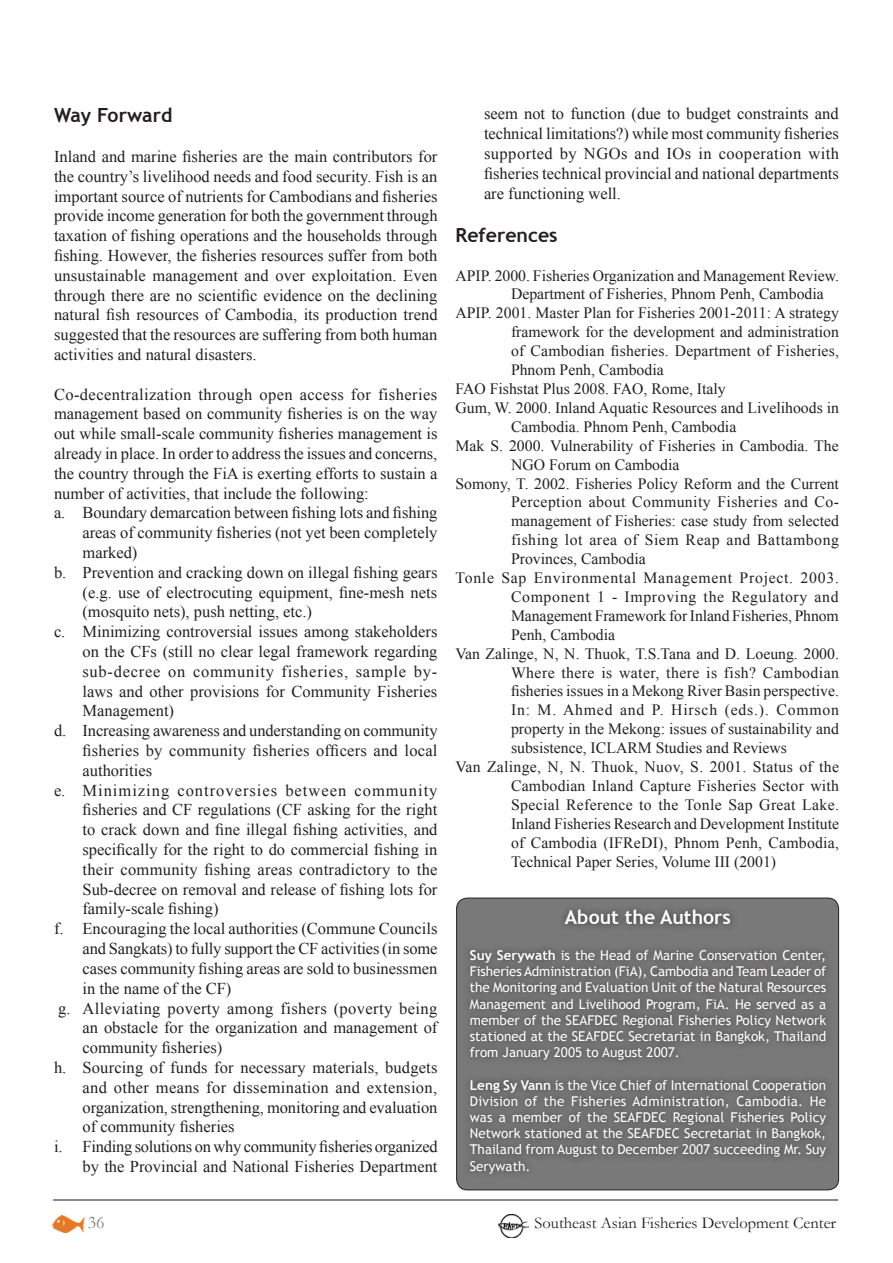
<style>
.page{position:relative;width:893px;height:1263px;background:#fff}
.page>*{position:absolute;margin:0;border:0;box-sizing:border-box;transform-origin:0 0}
.t1{font:700 19.5px "Trebuchet MS";color:#231f20}
.t2{font:700 19.5px "Trebuchet MS";color:#fff}
.t3{font:18px "Garamond";color:#808285}
.t4{font:16.5px/19.8px "Times New Roman";color:#231f20;text-align:justify}
.t5{font:16.5px "Times New Roman";letter-spacing:.025em;color:#231f20}
.t6{font:16.5px "Times New Roman";letter-spacing:.02em;color:#231f20}
.t7{font:16.5px "Times New Roman";letter-spacing:.06em;color:#231f20}
.t8{font:16.5px "Garamond";color:#231f20}
.t9{font:16.5px "Times New Roman";letter-spacing:.045em;color:#231f20}
.t10{font:15.75px "Times New Roman";color:#231f20}
.t11{font:15.75px "Times New Roman";letter-spacing:.02em;color:#231f20}
.t12{font:15.75px "Times New Roman";letter-spacing:.025em;color:#231f20}
.t13{font:15.75px "Times New Roman";letter-spacing:.045em;color:#231f20}
.t14{font:15.75px "Times New Roman";letter-spacing:.035em;color:#231f20}
.t15{font:15.75px "Times New Roman";letter-spacing:.04em;color:#231f20}
.t16{font:15.75px "Times New Roman";letter-spacing:.05em;color:#231f20}
.t17{font:13.5px/16.2px "Trebuchet MS";color:#fff;text-align:justify}
.s1{font-weight:700}
</style>
<div class="page">
<img style="left:53px;top:1216px;width:32px;height:16px">
<img style="left:498px;top:1215px;width:31px;height:22px">
<hr style="left:53px;top:1199px;width:785px;height:2px;background:#636366">
<div style="left:457px;top:898px;width:382px;height:292px;background:#7a797a;border-radius:11px"></div>
<div style="left:456px;top:898px;width:383px;height:292px;border:1px solid #231f20;border-radius:11px"></div>
<div style="left:462px;top:902px;width:371px;height:278px;background:#717071"></div>
<p class="t1" style="left:54px;top:103px;width:120px">Way Forward</p>
<p class="t4" style="left:54px;top:146px;width:385px">Inland and marine fisheries are the main contributors for the country’s livelihood needs and food security. Fish is an important source of nutrients for Cambodians and fisheries provide income generation for both the government through taxation of fishing operations and the households through fishing. However, the fisheries resources suffer from both unsustainable management and over exploitation. Even through there are no scientific evidence on the declining natural fish resources of Cambodia, its production trend suggested that the resources are suffering from both human activities and natural disasters.</p>
<p class="t5" style="left:54px;top:383px;width:385px">Co-decentralization through open access for fisheries</p>
<p class="t4" style="left:54px;top:404px;width:385px">management based on community fisheries is on the way</p>
<p class="t4" style="left:54px;top:424px;width:385px">out while small-scale community fisheries management is</p>
<p class="t4" style="left:54px;top:443px;width:385px">already in place. In order to address the issues and concerns,</p>
<p class="t4" style="left:54px;top:463px;width:385px">the country through the FiA is exerting efforts to sustain a</p>
<p class="t4" style="left:54px;top:483px;width:316px">number of activities, that include the following:</p>
<p class="t4" style="left:54px;top:503px;width:385px">a. Boundary demarcation between fishing lots and fishing</p>
<p class="t4" style="left:82px;top:523px;width:356px">areas of community fisheries (not yet been completely</p>
<p class="t4" style="left:82px;top:542px;width:56px">marked)</p>
<p class="t4" style="left:54px;top:562px;width:385px">b. Prevention and cracking down on illegal fishing gears</p>
<p class="t4" style="left:82px;top:582px;width:356px">(e.g. use of electrocuting equipment, fine-mesh nets</p>
<p class="t4" style="left:82px;top:602px;width:231px">(mosquito nets), push netting, etc.)</p>
<p class="t4" style="left:54px;top:622px;width:385px">c. Minimizing controversial issues among stakeholders</p>
<p class="t4" style="left:82px;top:641px;width:356px">on the CFs (still no clear legal framework regarding</p>
<p class="t9" style="left:82px;top:660px;width:356px">sub-decree on community fisheries, sample by-</p>
<p class="t4" style="left:82px;top:681px;width:356px">laws and other provisions for Community Fisheries</p>
<p class="t4" style="left:82px;top:701px;width:93px">Management)</p>
<p class="t4" style="left:54px;top:721px;width:385px">d. Increasing awareness and understanding on community</p>
<p class="t4" style="left:82px;top:740px;width:357px">fisheries by community fisheries officers and local</p>
<p class="t4" style="left:82px;top:760px;width:71px">authorities</p>
<p class="t7" style="left:54px;top:779px;width:385px">e. Minimizing controversies between community</p>
<p class="t4" style="left:82px;top:800px;width:356px">fisheries and CF regulations (CF asking for the right</p>
<p class="t4" style="left:82px;top:820px;width:356px">to crack down and fine illegal fishing activities, and</p>
<p class="t4" style="left:82px;top:839px;width:356px">specifically for the right to do commercial fishing in</p>
<p class="t4" style="left:82px;top:859px;width:357px">their community fishing areas contradictory to the</p>
<p class="t4" style="left:82px;top:879px;width:356px">Sub-decree on removal and release of fishing lots for</p>
<p class="t4" style="left:82px;top:899px;width:138px">family-scale fishing)</p>
<p class="t4" style="left:54px;top:919px;width:385px">f. Encouraging the local authorities (Commune Councils</p>
<p class="t4" style="left:82px;top:938px;width:356px">and Sangkats) to fully support the CF activities (in some</p>
<p class="t4" style="left:82px;top:958px;width:356px">cases community fishing areas are sold to businessmen</p>
<p class="t4" style="left:82px;top:978px;width:150px">in the name of the CF)</p>
<p class="t5" style="left:58px;top:997px;width:381px">g. Alleviating poverty among fishers (poverty being</p>
<p class="t4" style="left:82px;top:1018px;width:356px">an obstacle for the organization and management of</p>
<p class="t4" style="left:82px;top:1037px;width:141px">community fisheries)</p>
<p class="t4" style="left:54px;top:1057px;width:385px">h. Sourcing of funds for necessary materials, budgets</p>
<p class="t6" style="left:82px;top:1076px;width:356px">and other means for dissemination and extension,</p>
<p class="t4" style="left:82px;top:1097px;width:357px">organization, strengthening, monitoring and evaluation</p>
<p class="t4" style="left:82px;top:1117px;width:154px">of community fisheries</p>
<p class="t4" style="left:54px;top:1136px;width:385px">i. Finding solutions on why community fisheries organized</p>
<p class="t4" style="left:82px;top:1156px;width:356px">by the Provincial and National Fisheries Department</p>
<p class="t4" style="left:484px;top:104px;width:357px">seem not to function (due to budget constraints and technical limitations?) while most community fisheries supported by NGOs and IOs in cooperation with fisheries technical provincial and national departments are functioning well.</p>
<p class="t1" style="left:455px;top:223px;width:104px">References</p>
<p class="t10" style="left:455px;top:265px;width:385px">APIP. 2000. Fisheries Organization and Management Review.</p>
<p class="t10" style="left:511px;top:284px;width:314px">Department of Fisheries, Phnom Penh, Cambodia</p>
<p class="t10" style="left:455px;top:302px;width:385px">APIP. 2001. Master Plan for Fisheries 2001-2011: A strategy</p>
<p class="t10" style="left:511px;top:321px;width:329px">framework for the development and administration</p>
<p class="t10" style="left:511px;top:340px;width:329px">of Cambodian fisheries. Department of Fisheries,</p>
<p class="t10" style="left:511px;top:359px;width:154px">Phnom Penh, Cambodia</p>
<p class="t10" style="left:455px;top:378px;width:272px">FAO Fishstat Plus 2008. FAO, Rome, Italy</p>
<p class="t10" style="left:455px;top:397px;width:385px">Gum, W. 2000. Inland Aquatic Resources and Livelihoods in</p>
<p class="t10" style="left:511px;top:416px;width:227px">Cambodia. Phnom Penh, Cambodia</p>
<p class="t10" style="left:455px;top:435px;width:385px">Mak S. 2000. Vulnerability of Fisheries in Cambodia. The</p>
<p class="t10" style="left:511px;top:454px;width:170px">NGO Forum on Cambodia</p>
<p class="t10" style="left:455px;top:473px;width:385px">Somony, T. 2002. Fisheries Policy Reform and the Current</p>
<p class="t12" style="left:511px;top:491px;width:330px">Perception about Community Fisheries and Co-</p>
<p class="t10" style="left:511px;top:510px;width:329px">management of Fisheries: case study from selected</p>
<p class="t14" style="left:511px;top:529px;width:329px">fishing lot area of Siem Reap and Battambong</p>
<p class="t10" style="left:511px;top:548px;width:136px">Provinces, Cambodia</p>
<p class="t13" style="left:455px;top:567px;width:385px">Tonle Sap Environmental Management Project. 2003.</p>
<p class="t15" style="left:511px;top:586px;width:329px">Component 1 - Improving the Regulatory and</p>
<p class="t10" style="left:511px;top:605px;width:329px">Management Framework for Inland Fisheries, Phnom</p>
<p class="t10" style="left:511px;top:624px;width:106px">Penh, Cambodia</p>
<p class="t10" style="left:455px;top:643px;width:385px">Van Zalinge, N, N. Thuok, T.S.Tana and D. Loeung. 2000.</p>
<p class="t12" style="left:511px;top:662px;width:329px">Where there is water, there is fish? Cambodian</p>
<p class="t10" style="left:511px;top:680px;width:329px">fisheries issues in a Mekong River Basin perspective.</p>
<p class="t16" style="left:511px;top:699px;width:330px">In: M. Ahmed and P. Hirsch (eds.). Common</p>
<p class="t10" style="left:511px;top:718px;width:329px">property in the Mekong: issues of sustainability and</p>
<p class="t10" style="left:511px;top:737px;width:278px">subsistence, ICLARM Studies and Reviews</p>
<p class="t11" style="left:455px;top:756px;width:385px">Van Zalinge, N, N. Thuok, Nuov, S. 2001. Status of the</p>
<p class="t10" style="left:511px;top:775px;width:330px">Cambodian Inland Capture Fisheries Sector with</p>
<p class="t11" style="left:511px;top:794px;width:330px">Special Reference to the Tonle Sap Great Lake.</p>
<p class="t10" style="left:511px;top:813px;width:330px">Inland Fisheries Research and Development Institute</p>
<p class="t10" style="left:511px;top:832px;width:329px">of Cambodia (IFReDI), Phnom Penh, Cambodia,</p>
<p class="t10" style="left:511px;top:851px;width:267px">Technical Paper Series, Volume III (2001)</p>
<p class="t2" style="left:565px;top:905px;width:168px">About the Authors</p>
<p class="t17" style="left:470px;top:947px;width:358px"><span class="s1">Suy Serywath</span> is the Head of Marine Conservation Center, Fisheries Administration (FiA), Cambodia and Team Leader of the Monitoring and Evaluation Unit of the Natural Resources Management and Livelihood Program, FiA. He served as a member of the SEAFDEC Regional Fisheries Policy Network stationed at the SEAFDEC Secretariat in Bangkok, Thailand from January 2005 to August 2007.</p>
<p class="t17" style="left:470px;top:1077px;width:358px"><span class="s1">Leng Sy Vann</span> is the Vice Chief of International Cooperation Division of the Fisheries Administration, Cambodia. He was a member of the SEAFDEC Regional Fisheries Policy Network stationed at the SEAFDEC Secretariat in Bangkok, Thailand from August to December 2007 succeeding Mr. Suy Serywath.</p>
<p class="t3" style="left:88px;top:1210px;width:18px">36</p>
<p class="t8" style="left:535px;top:1211px;width:303px">Southeast Asian Fisheries Development Center</p>
</div>
